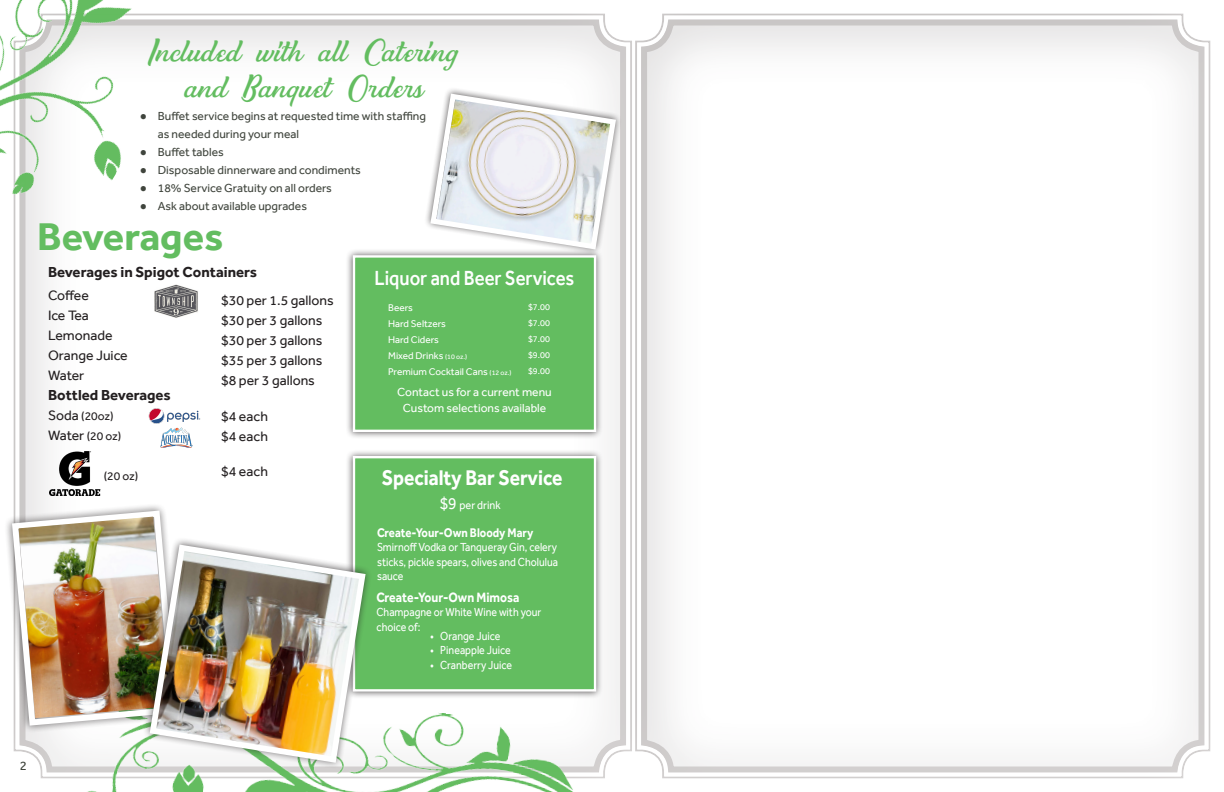
<style>
.page{position:relative;width:1224px;height:792px;background:#fff}
.page>*{position:absolute;margin:0;border:0;box-sizing:border-box;transform-origin:0 0}
.t1{font:700 40px "Effra";color:#63bd60}
.t2{font:32.3px "Clarkson Script";color:#63bd60}
.t3{font:700 22px "Effra";color:#fff;scale:.88 1}
.t4{font:500 21px "Effra";color:#fff;scale:.88 1}
.t5{font:700 15px "Effra";color:#231f20}
.t6{font:14px "Effra";color:#231f20}
.t7{font:700 14px "Effra";color:#fff;scale:.88 1}
.t8{font:700 13px "Effra";color:#fff;scale:.88 1}
.paragraph_13{font:13px "Effra";color:#40453d}
.t9{font:12px "Effra";color:#40453d}
.t10{font:12px/14.4px "Effra";color:#fff;text-align:justify;scale:.88 1}
.t11{font:12px "Effra";color:#fff}
.t12{font:12px "Effra";color:#231f20}
.t13{font:11.8px "Effra";color:#fff;scale:.92 1}
.t14{font:10px "Effra";color:#fff}
.t15{font:9px "Effra";color:#fff}
.s1{font-family:"Palatino Linotype"}
.s2{font-size:14px}
.s3{font-size:7px}
.s4{font-size:17.1px}
</style>
<div class="page">
<div style="left:0;top:0;width:680px;height:792px;background:#231f20;opacity:.87"></div>
<div style="left:588px;top:0;width:636px;height:792px;background:#231f20;opacity:.87"></div>
<img style="left:154px;top:298px;width:44px;height:19px">
<img style="left:0;top:0;width:221px;height:298px">
<img style="left:83px;top:665px;width:526px;height:127px">
<svg style="left:3px;top:501px;width:183px;height:234px"></svg>
<svg style="left:9px;top:507px;width:171px;height:222px"></svg>
<div style="left:346px;top:449px;width:257px;height:250px;background:#231f20;opacity:.75"></div>
<div style="left:353px;top:456px;width:243px;height:236px;background:#63bd60;border:2px solid #fff"></div>
<svg style="left:422px;top:86px;width:202px;height:172px"></svg>
<div style="left:346px;top:248px;width:257px;height:191px;background:#231f20;opacity:.75"></div>
<div style="left:353px;top:255px;width:243px;height:177px;background:#63bd60;border:2px solid #fff"></div>
<img style="left:19px;top:517px;width:151px;height:201px">
<svg style="left:140px;top:535px;width:235px;height:237px"></svg>
<img style="left:146px;top:541px;width:223px;height:225px">
<img style="left:49px;top:451px;width:52px;height:45px">
<img style="left:146px;top:391px;width:56px;height:49px">
<img style="left:160px;top:427px;width:32px;height:20px">
<p class="t2" style="left:149px;top:24px;width:311px">Included with all Catering</p>
<p class="t2" style="left:184px;top:60px;width:240px">and Banquet Orders</p>
<p class="t9" style="left:140px;top:108px;width:288px"><span class="s1">●</span> Buffet service begins at requested time with staffing</p>
<p class="t9" style="left:158px;top:126px;width:143px">as needed during your meal</p>
<p class="t9" style="left:140px;top:144px;width:86px"><span class="s1">●</span> Buffet tables</p>
<p class="t9" style="left:140px;top:162px;width:223px"><span class="s1">●</span> Disposable dinnerware and condiments</p>
<p class="t9" style="left:140px;top:180px;width:194px"><span class="s1">●</span> 18% Service Gratuity on all orders</p>
<p class="t9" style="left:140px;top:198px;width:169px"><span class="s1">●</span> Ask about available upgrades</p>
<p class="t1" style="left:37px;top:213px;width:188px">Beverages</p>
<p class="t6" style="left:48px;top:287px;width:42px">Coffee</p>
<p class="t6" style="left:48px;top:307px;width:42px">Ice Tea</p>
<p class="t6" style="left:48px;top:327px;width:66px">Lemonade</p>
<p class="t6" style="left:48px;top:347px;width:81px">Orange Juice</p>
<p class="t6" style="left:48px;top:367px;width:38px">Water</p>
<p class="t5" style="left:48px;top:386px;width:124px">Bottled Beverages</p>
<p class="t12" style="left:48px;top:409px;width:67px"><span class="s2">Soda</span> (20oz)</p>
<p class="t12" style="left:48px;top:429px;width:75px"><span class="s2">Water</span> (20 oz)</p>
<p class="t12" style="left:104px;top:469px;width:36px">(20 oz)</p>
<p class="t5" style="left:48px;top:263px;width:211px">Beverages in Spigot Containers</p>
<p class="t6" style="left:221px;top:292px;width:114px">$30 per 1.5 gallons</p>
<p class="t6" style="left:221px;top:312px;width:103px">$30 per 3 gallons</p>
<p class="t6" style="left:221px;top:332px;width:103px">$30 per 3 gallons</p>
<p class="t6" style="left:221px;top:352px;width:103px">$35 per 3 gallons</p>
<p class="t6" style="left:221px;top:372px;width:95px">$8 per 3 gallons</p>
<p class="t6" style="left:221px;top:408px;width:48px">$4 each</p>
<p class="t6" style="left:221px;top:428px;width:48px">$4 each</p>
<p class="t6" style="left:221px;top:463px;width:48px">$4 each</p>
<p class="t4" style="left:375px;top:265px;width:229px">Liquor and Beer Services</p>
<p class="t14" style="left:388px;top:302px;width:26px">Beers</p>
<p class="t14" style="left:388px;top:318px;width:59px">Hard Seltzers</p>
<p class="t14" style="left:388px;top:334px;width:52px">Hard Ciders</p>
<p class="t14" style="left:388px;top:350px;width:81px">Mixed Drinks <span class="s3">(10 oz.)</span></p>
<p class="t14" style="left:388px;top:366px;width:125px">Premium Cocktail Cans <span class="s3">(12 oz.)</span></p>
<p class="t15" style="left:528px;top:302px;width:23px">$7.00</p>
<p class="t15" style="left:528px;top:318px;width:23px">$7.00</p>
<p class="t15" style="left:528px;top:334px;width:23px">$7.00</p>
<p class="t15" style="left:528px;top:350px;width:23px">$9.00</p>
<p class="t15" style="left:528px;top:366px;width:23px">$9.00</p>
<p class="t11" style="left:397px;top:385px;width:156px">Contact us for a current menu</p>
<p class="t11" style="left:403px;top:401px;width:145px">Custom selections available</p>
<p class="t3" style="left:382px;top:465px;width:207px">Specialty Bar Service</p>
<p class="t13" style="left:440px;top:498px;width:68px"><span class="s4">$9</span> per drink</p>
<p class="t8" style="left:377px;top:525px;width:179px">Create-Your-Own Bloody Mary</p>
<p class="t10" style="left:377px;top:540px;width:207px">Smirnoff Vodka or Tanqueray Gin, celery sticks, pickle spears, olives and Cholulua sauce</p>
<p class="t7" style="left:376px;top:589px;width:164px">Create-Your-Own Mimosa</p>
<p class="t10" style="left:376px;top:605px;width:189px">Champagne or White Wine with your choice of:</p>
<p class="t10" style="left:430px;top:629px;width:81px">• Orange Juice</p>
<p class="t10" style="left:430px;top:643px;width:93px">• Pineapple Juice</p>
<p class="t10" style="left:430px;top:658px;width:94px">• Cranberry Juice</p>
<p class="paragraph_13" style="left:20px;top:758px;width:9px">2</p>
</div>
